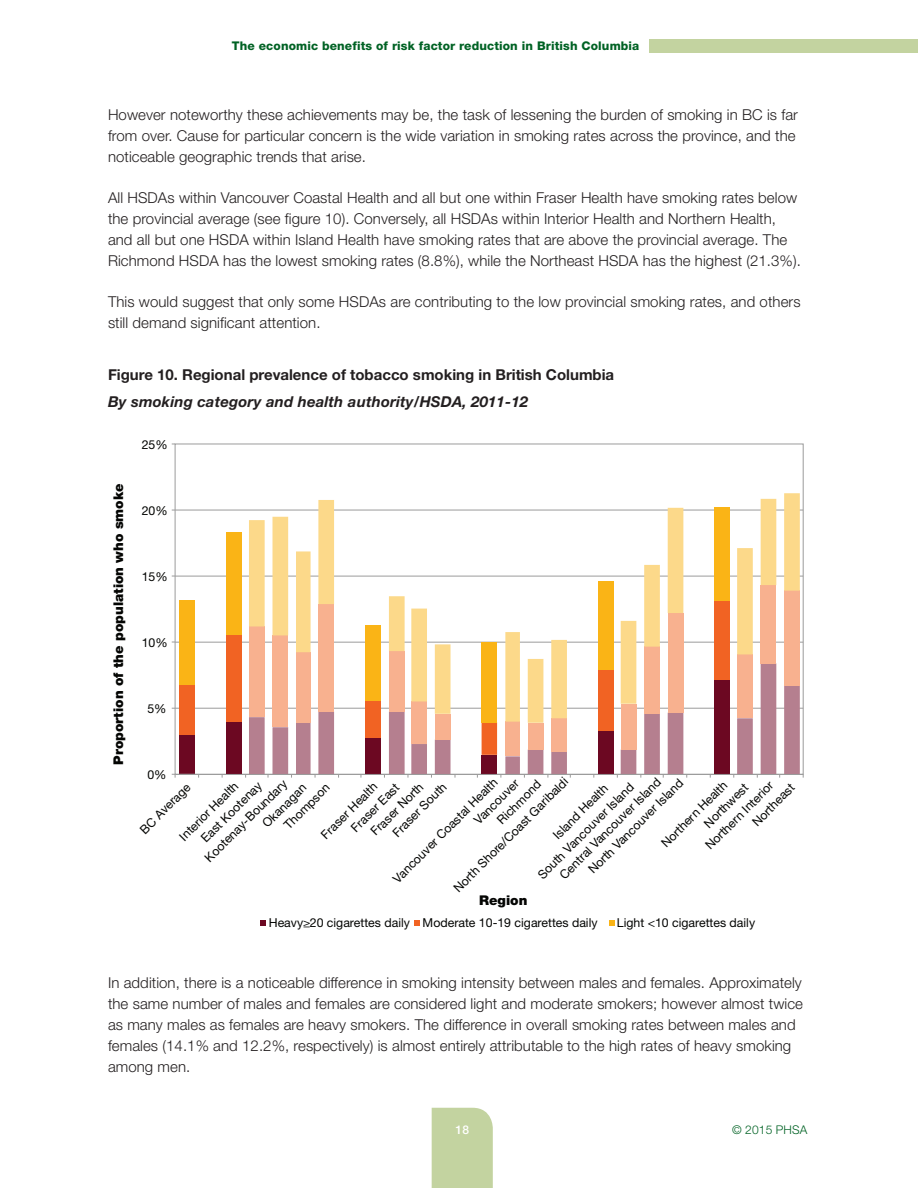
<style>
.page{position:relative;width:918px;height:1188px;background:#fff}
.page>*{position:absolute;margin:0;border:0;box-sizing:border-box;transform-origin:0 0}
.t1{font:300 15px/21px "Helvetica Neue LT";letter-spacing:.005em;color:#231f20}
.t2{font:700 15px "Helvetica Neue LT";color:#231f20}
.t3{font:italic 700 15px "Helvetica Neue LT";letter-spacing:.01em;color:#231f20}
.t4{font:900 13.5px "Helvetica Neue LT";color:#040503}
.t5{font:12.3px/17.4px "Helvetica Neue LT";color:#040503}
.t6{font:800 12px "Helvetica Neue LT";letter-spacing:.01em;color:#006224}
.t7{font:300 12px "Helvetica Neue LT";letter-spacing:.01em;color:#006224}
.t8{font:500 12px "Helvetica Neue LT";color:#fff}
</style>
<div class="page">
<div style="left:432px;top:1108px;width:61px;height:80px;background:#c3d3a0"></div>
<div style="left:649px;top:39px;width:269px;height:13px;background:#c3d3a0"></div>
<hr style="left:175px;top:708px;width:628px;height:1px;background:#9b9b9b">
<hr style="left:175px;top:642px;width:628px;height:1px;background:#9b9b9b">
<hr style="left:175px;top:576px;width:628px;height:1px;background:#9b9b9b">
<hr style="left:175px;top:510px;width:628px;height:1px;background:#9b9b9b">
<div style="left:179px;top:735px;width:16px;height:39px;background:#6c0822"></div>
<div style="left:226px;top:721px;width:15px;height:53px;background:#6c0822"></div>
<svg style="left:249px;top:723px;width:551px;height:51px"></svg>
<div style="left:179px;top:685px;width:16px;height:50px;background:#f16323"></div>
<div style="left:226px;top:635px;width:15px;height:86px;background:#f16323"></div>
<div style="left:365px;top:700px;width:16px;height:38px;background:#f16323"></div>
<div style="left:598px;top:670px;width:15px;height:60px;background:#f16323"></div>
<div style="left:621px;top:704px;width:15px;height:46px;background:#f8b18f"></div>
<div style="left:551px;top:718px;width:16px;height:34px;background:#f8b18f"></div>
<div style="left:528px;top:723px;width:15px;height:27px;background:#f8b18f"></div>
<div style="left:505px;top:722px;width:15px;height:34px;background:#f8b18f"></div>
<div style="left:482px;top:722px;width:15px;height:33px;background:#f16323"></div>
<div style="left:435px;top:714px;width:16px;height:26px;background:#f8b18f"></div>
<div style="left:411px;top:701px;width:16px;height:43px;background:#f8b18f"></div>
<div style="left:273px;top:635px;width:15px;height:92px;background:#f8b18f"></div>
<div style="left:179px;top:601px;width:16px;height:84px;background:#fab416"></div>
<div style="left:226px;top:532px;width:15px;height:103px;background:#fab416"></div>
<svg style="left:249px;top:493px;width:551px;height:230px"></svg>
<hr style="left:175px;top:774px;width:628px;height:1px;background:#9b9b9b">
<svg style="left:261px;top:920px;width:5px;height:5px"></svg>
<svg style="left:414px;top:920px;width:6px;height:5px"></svg>
<svg style="left:609px;top:920px;width:6px;height:5px"></svg>
<p class="t6" style="left:232px;top:39px;width:409px">The economic benefits of risk factor reduction in British Columbia</p>
<p class="t1" style="left:108px;top:104px;width:691px">However noteworthy these achievements may be, the task of lessening the burden of smoking in BC is far from over. Cause for particular concern is the wide variation in smoking rates across the province, and the noticeable geographic trends that arise.</p>
<p class="t1" style="left:108px;top:187px;width:694px">All HSDAs within Vancouver Coastal Health and all but one within Fraser Health have smoking rates below the provincial average (see figure 10). Conversely, all HSDAs within Interior Health and Northern Health, and all but one HSDA within Island Health have smoking rates that are above the provincial average. The Richmond HSDA has the lowest smoking rates (8.8%), while the Northeast HSDA has the highest (21.3%).</p>
<p class="t1" style="left:108px;top:291px;width:694px">This would suggest that only some HSDAs are contributing to the low provincial smoking rates, and others still demand significant attention.</p>
<p class="t2" style="left:108px;top:366px;width:508px">Figure 10. Regional prevalence of tobacco smoking in British Columbia</p>
<p class="t3" style="left:108px;top:393px;width:422px">By smoking category and health authority/HSDA, 2011-12</p>
<p class="t4" style="left:110px;top:765px;width:283px;rotate:-90deg">Proportion of the population who smoke</p>
<p class="t5" style="left:142px;top:436px;width:28px">25%</p>
<p class="t5" style="left:142px;top:502px;width:28px">20%</p>
<p class="t5" style="left:142px;top:568px;width:28px">15%</p>
<p class="t5" style="left:142px;top:634px;width:28px">10%</p>
<p class="t5" style="left:147px;top:700px;width:21px">5%</p>
<p class="t5" style="left:147px;top:766px;width:21px">0%</p>
<p class="t5" style="left:449px;top:884px;width:158px;rotate:-45deg">North Shore/Coast Garibaldi</p>
<p class="t5" style="left:573px;top:854px;width:130px;line-height:16.5px;text-indent:-24px;rotate:-45deg">Central Vancouver Island<br>North Vancouver Island</p>
<p class="t5" style="left:389px;top:874px;width:144px;rotate:-45deg">Vancouver Coastal Health</p>
<p class="t5" style="left:493px;top:816px;width:58px;rotate:-45deg">Richmond</p>
<p class="t5" style="left:470px;top:816px;width:59px;rotate:-45deg">Vancouver</p>
<p class="t5" style="left:201px;top:853px;width:112px;rotate:-45deg">Kootenay-Boundary</p>
<p class="t5" style="left:657px;top:839px;width:89px;rotate:-45deg">Northern Health</p>
<p class="t5" style="left:175px;top:832px;width:79px;rotate:-45deg">Interior Health</p>
<p class="t5" style="left:317px;top:830px;width:75px;rotate:-45deg">Fraser Health</p>
<p class="t5" style="left:701px;top:841px;width:92px;rotate:-45deg">Northern Interior</p>
<p class="t5" style="left:366px;top:827px;width:70px;rotate:-45deg">Fraser North</p>
<p class="t5" style="left:388px;top:828px;width:72px;rotate:-45deg">Fraser South</p>
<p class="t5" style="left:197px;top:834px;width:82px;rotate:-45deg">East Kootenay</p>
<p class="t5" style="left:521px;top:858px;width:132px;text-indent:39px;rotate:-45deg">Island Health<br>South Vancouver Island</p>
<p class="t5" style="left:700px;top:819px;width:58px;rotate:-45deg">Northwest</p>
<p class="t5" style="left:748px;top:818px;width:56px;rotate:-45deg">Northeast</p>
<p class="t5" style="left:347px;top:823px;width:64px;rotate:-45deg">Fraser East</p>
<p class="t5" style="left:136px;top:825px;width:67px;rotate:-45deg">BC Average</p>
<p class="t5" style="left:280px;top:821px;width:60px;rotate:-45deg">Thompson</p>
<p class="t5" style="left:258px;top:819px;width:58px;rotate:-45deg">Okanagan</p>
<p class="t4" style="left:479px;top:893px;width:50px">Region</p>
<p class="t5" style="left:269px;top:914px;width:330px">Heavy ≥20 cigarettes daily Moderate 10-19 cigarettes daily</p>
<p class="t5" style="left:617px;top:914px;width:140px">Light &lt;10 cigarettes daily</p>
<p class="t1" style="left:108px;top:972px;width:697px">In addition, there is a noticeable difference in smoking intensity between males and females. Approximately the same number of males and females are considered light and moderate smokers; however almost twice as many males as females are heavy smokers. The difference in overall smoking rates between males and females (14.1% and 12.2%, respectively) is almost entirely attributable to the high rates of heavy smoking among men.</p>
<p class="t8" style="left:456px;top:1123px;width:15px">18</p>
<p class="t7" style="left:732px;top:1123px;width:77px">© 2015 PHSA</p>
</div>
